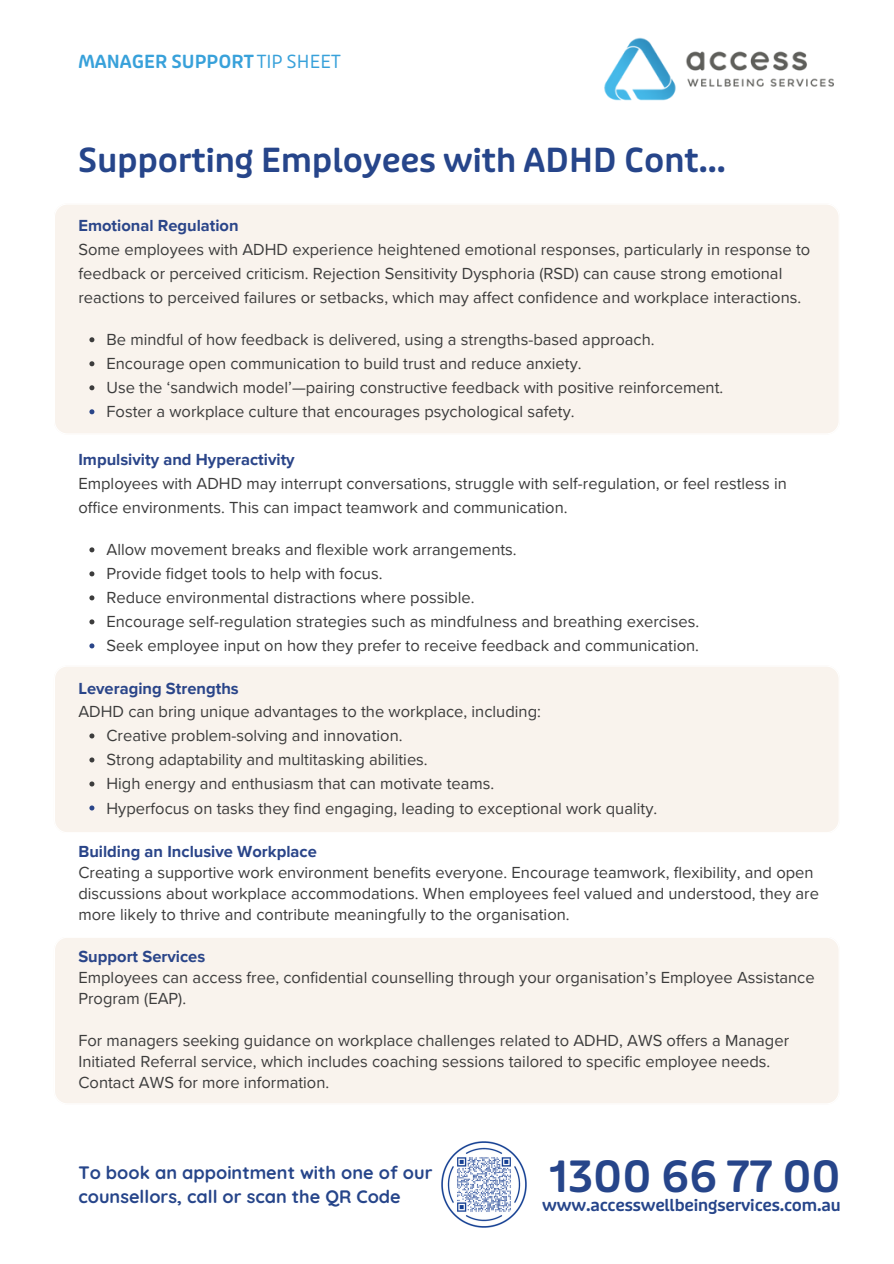
<style>
.page{position:relative;width:894px;height:1264px;background:#fff}
.page>*{position:absolute;margin:0;border:0;box-sizing:border-box;transform-origin:0 0}
.t1{font:600 42.75px "Puffin Display Soft";color:#26458a}
.t2{font:600 33px "Puffin Display Soft";color:#26458a}
.t3{font:700 18px/24.8px "Quicksand";color:#26458a}
.t4{font:600 18px "Puffin Display Soft";color:#38a1da}
.t5{font:16.5px/21px "Proxima Nova";color:#3c3c3c}
.t6{font:700 16.5px "Proxima Nova";color:#2a4589}
.t7{font:600 16.5px "Puffin Display Soft";letter-spacing:-.01em;color:#26458a}
.s1{font-weight:400}
</style>
<div class="page">
<img style="left:441px;top:1141px;width:85px;height:85px">
<img style="left:604px;top:37px;width:230px;height:64px">
<div style="left:55px;top:205px;width:784px;height:228px;background:#f9f3ed"></div>
<div style="left:55px;top:667px;width:784px;height:165px;background:#f9f3ed"></div>
<div style="left:55px;top:938px;width:784px;height:165px;background:#f9f3ed"></div>
<svg style="left:89px;top:337px;width:5px;height:5px"></svg>
<svg style="left:89px;top:361px;width:5px;height:5px"></svg>
<svg style="left:89px;top:385px;width:5px;height:5px"></svg>
<svg style="left:89px;top:409px;width:5px;height:5px"></svg>
<svg style="left:89px;top:547px;width:5px;height:5px"></svg>
<svg style="left:89px;top:571px;width:5px;height:5px"></svg>
<svg style="left:89px;top:595px;width:5px;height:5px"></svg>
<svg style="left:89px;top:619px;width:5px;height:5px"></svg>
<svg style="left:89px;top:643px;width:5px;height:5px"></svg>
<svg style="left:89px;top:733px;width:5px;height:5px"></svg>
<svg style="left:89px;top:757px;width:5px;height:5px"></svg>
<svg style="left:89px;top:781px;width:5px;height:5px"></svg>
<svg style="left:89px;top:805px;width:5px;height:5px"></svg>
<p class="t4" style="left:78px;top:50px;width:264px">MANAGER SUPPORT <span class="s1">TIP SHEET</span></p>
<p class="t2" style="left:78px;top:140px;width:649px">Supporting Employees with ADHD Cont...</p>
<h3 class="t6" style="left:78px;top:216px;width:162px">Emotional Regulation</h3>
<h4 class="t5" style="left:78px;top:238px;width:733px;line-height:24px">Some employees with ADHD experience heightened emotional responses, particularly in response to feedback or perceived criticism. Rejection Sensitivity Dysphoria (RSD) can cause strong emotional reactions to perceived failures or setbacks, which may affect confidence and workplace interactions.</h4>
<p class="t5" style="left:106px;top:329px;width:549px">Be mindful of how feedback is delivered, using a strengths-based approach.</p>
<h2 class="t5" style="left:106px;top:353px;width:476px">Encourage open communication to build trust and reduce anxiety.</h2>
<p class="t5" style="left:106px;top:377px;width:618px">Use the ‘sandwich model’—pairing constructive feedback with positive reinforcement.</p>
<p class="t5" style="left:106px;top:401px;width:469px">Foster a workplace culture that encourages psychological safety.</p>
<p class="t6" style="left:78px;top:450px;width:218px">Impulsivity and Hyperactivity</p>
<p class="t5" style="left:78px;top:472px;width:709px;line-height:24px">Employees with ADHD may interrupt conversations, struggle with self-regulation, or feel restless in office environments. This can impact teamwork and communication.</p>
<p class="t5" style="left:106px;top:539px;width:411px">Allow movement breaks and flexible work arrangements.</p>
<p class="t5" style="left:106px;top:563px;width:277px">Provide fidget tools to help with focus.</p>
<p class="t5" style="left:106px;top:587px;width:369px">Reduce environmental distractions where possible.</p>
<p class="t5" style="left:106px;top:611px;width:594px">Encourage self-regulation strategies such as mindfulness and breathing exercises.</p>
<p class="t5" style="left:106px;top:635px;width:594px">Seek employee input on how they prefer to receive feedback and communication.</p>
<p class="t6" style="left:78px;top:679px;width:162px">Leveraging Strengths</p>
<p class="t5" style="left:78px;top:701px;width:464px">ADHD can bring unique advantages to the workplace, including:</p>
<p class="t5" style="left:106px;top:725px;width:297px">Creative problem-solving and innovation.</p>
<p class="t5" style="left:106px;top:749px;width:323px">Strong adaptability and multitasking abilities.</p>
<p class="t5" style="left:106px;top:773px;width:389px">High energy and enthusiasm that can motivate teams.</p>
<p class="t5" style="left:106px;top:797px;width:552px">Hyperfocus on tasks they find engaging, leading to exceptional work quality.</p>
<p class="t6" style="left:78px;top:841px;width:240px">Building an Inclusive Workplace</p>
<p class="t5" style="left:78px;top:861px;width:741px">Creating a supportive work environment benefits everyone. Encourage teamwork, flexibility, and open discussions about workplace accommodations. When employees feel valued and understood, they are more likely to thrive and contribute meaningfully to the organisation.</p>
<p class="t6" style="left:78px;top:946px;width:128px">Support Services</p>
<p class="t5" style="left:78px;top:966px;width:737px">Employees can access free, confidential counselling through your organisation’s Employee Assistance<br>Program (EAP).</p>
<p class="t5" style="left:78px;top:1029px;width:712px">For managers seeking guidance on workplace challenges related to ADHD, AWS offers a Manager<br>Initiated Referral service, which includes coaching sessions tailored to specific employee needs.<br>Contact AWS for more information.</p>
<p class="t3" style="left:78px;top:1159px;width:355px">To book an appointment with one of our counsellors, call or scan the QR Code</p>
<h5 class="t1" style="left:549px;top:1150px;width:293px">1300 66 77 00</h5>
<p class="t7" style="left:542px;top:1195px;width:300px">www.accesswellbeingservices.com.au</p>
</div>
